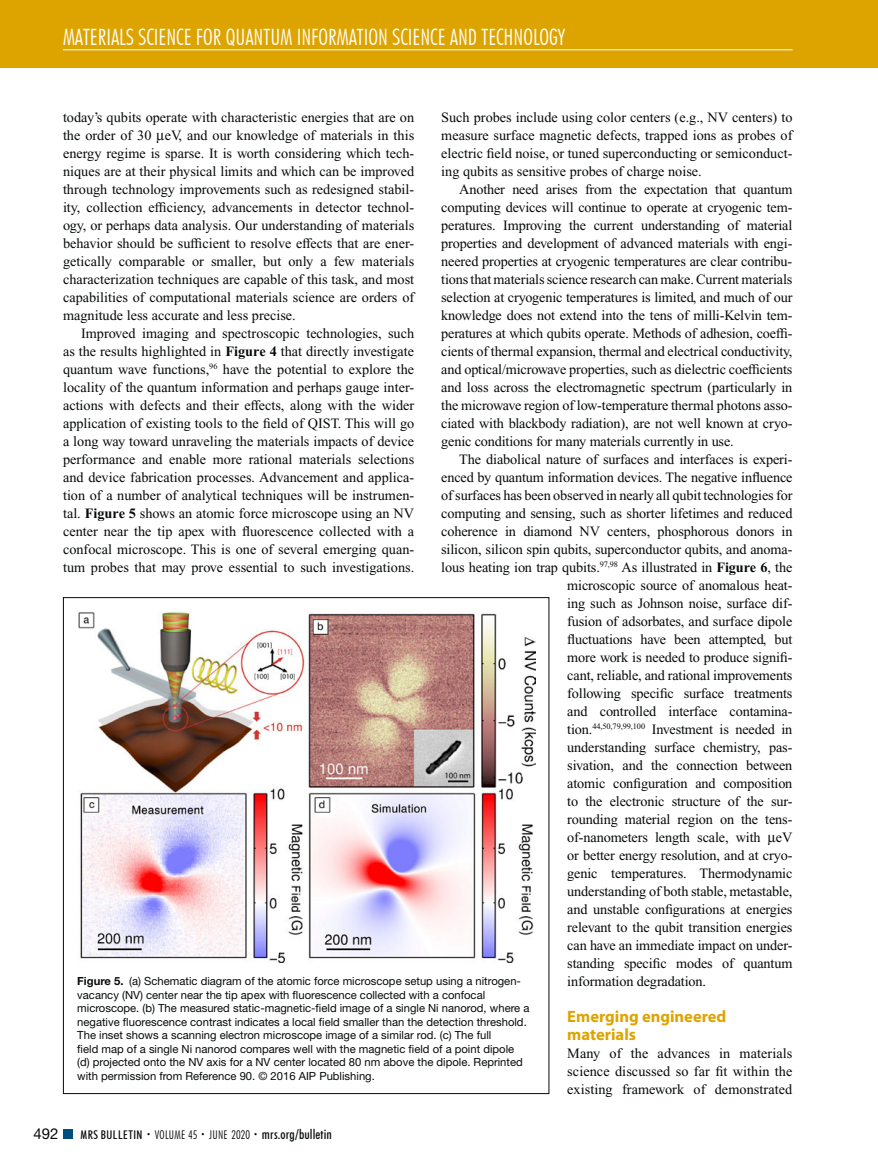
<style>
.page{position:relative;width:878px;height:1175px;background:#fff}
.page>*{position:absolute;margin:0;border:0;box-sizing:border-box;transform-origin:0 0}
.t1{font:300 condensed 22.5px "Futura BT";color:#fff}
.t2{font:700 16.5px/18px "Myriad Pro";color:#dda400}
.t3{font:15px "Helvetica Neue LT Std";color:#060b08}
.t4{font:14.25px/18px "Times New Roman PS Std";letter-spacing:-.01em;color:#060b08;text-align:justify}
.t5{font:300 condensed 12px "Futura BT";letter-spacing:.02em;color:#060b08}
.t6{font:11.25px/13.5px "Helvetica Neue LT Std";color:#060b08}
.s1{font-family:"Times New Roman";font-weight:700}
.s2{font-weight:700}
.s3{font-weight:500}
.s4{font-size:7.5px}
.s5{font-weight:500;font-size:13.5px}
</style>
<div class="page">
<div style="left:63px;top:1130px;width:9px;height:8px;background:#004e81"></div>
<div style="left:0;top:0;width:878px;height:68px;background:#dda400"></div>
<hr style="left:63px;top:49px;width:729px;height:1px;background:#fff">
<img style="left:78px;top:611px;width:457px;height:351px">
<h1 class="t1" style="left:63px;top:23px;width:503px">MATERIALS SCIENCE FOR QUANTUM INFORMATION SCIENCE AND TECHNOLOGY</h1>
<p class="t4" style="left:441px;top:109px;width:353px">Such probes include using color centers (e.g., NV centers) to measure surface magnetic defects, trapped ions as probes of electric field noise, or tuned superconducting or semiconduct&shy;ing qubits as sensitive probes of charge noise.</p>
<p class="t4" style="left:441px;top:181px;width:353px;text-indent:18px">Another need arises from the expectation that quantum computing devices will continue to operate at cryogenic tem&shy;peratures. Improving the current understanding of material properties and development of advanced materials with engi&shy;neered properties at cryogenic temperatures are clear contribu&shy;tions that materials science research can make. Current materials selection at cryogenic temperatures is limited, and much of our knowledge does not extend into the tens of milli-Kelvin tem&shy;peratures at which qubits operate. Methods of adhesion, coeffi&shy;cients of thermal expansion, thermal and electrical conductivity, and optical/microwave properties, such as dielectric coefficients and loss across the electromagnetic spectrum (particularly in the microwave region of low-temperature thermal photons asso&shy;ciated with blackbody radiation), are not well known at cryo&shy;genic conditions for many materials currently in use.</p>
<p class="t4" style="left:459px;top:451px;width:335px">The diabolical nature of surfaces and interfaces is experi-</p>
<p class="t4" style="left:441px;top:469px;width:353px">enced by quantum information devices. The negative influence</p>
<p class="t4" style="left:441px;top:487px;width:352px">of surfaces has been observed in nearly all qubit technologies for</p>
<p class="t4" style="left:441px;top:505px;width:353px">computing and sensing, such as shorter lifetimes and reduced</p>
<p class="t4" style="left:441px;top:523px;width:353px">coherence in diamond NV centers, phosphorous donors in</p>
<p class="t4" style="left:441px;top:541px;width:352px">silicon, silicon spin qubits, superconductor qubits, and anoma-</p>
<p class="t4" style="left:441px;top:559px;width:352px">lous heating ion trap qubits.<sup>97,98</sup> As illustrated in <span class="s1">Figure 6</span>, the</p>
<p class="t4" style="left:567px;top:577px;width:227px">microscopic source of anomalous heat-</p>
<p class="t4" style="left:567px;top:595px;width:226px">ing such as Johnson noise, surface dif-</p>
<p class="t4" style="left:567px;top:613px;width:227px">fusion of adsorbates, and surface dipole</p>
<p class="t4" style="left:567px;top:631px;width:226px">fluctuations have been attempted, but</p>
<p class="t4" style="left:567px;top:649px;width:227px">more work is needed to produce signifi-</p>
<p class="t4" style="left:567px;top:667px;width:227px">cant, reliable, and rational improvements</p>
<p class="t4" style="left:567px;top:685px;width:226px">following specific surface treatments</p>
<p class="t4" style="left:567px;top:703px;width:227px">and controlled interface contamina-</p>
<p class="t4" style="left:567px;top:721px;width:227px">tion.<sup>44,50,79,99,100</sup> Investment is needed in</p>
<p class="t4" style="left:567px;top:739px;width:226px">understanding surface chemistry, pas-</p>
<p class="t4" style="left:567px;top:757px;width:226px">sivation, and the connection between</p>
<p class="t4" style="left:567px;top:775px;width:227px">atomic configuration and composition</p>
<p class="t4" style="left:567px;top:793px;width:226px">to the electronic structure of the sur-</p>
<p class="t4" style="left:567px;top:811px;width:226px">rounding material region on the tens-</p>
<p class="t4" style="left:567px;top:829px;width:227px">of-nanometers length scale, with eV</p>
<p class="t4" style="left:567px;top:847px;width:226px">or better energy resolution, and at cryo-</p>
<p class="t4" style="left:567px;top:865px;width:227px">genic temperatures. Thermodynamic</p>
<p class="t4" style="left:567px;top:883px;width:227px">understanding of both stable, metastable,</p>
<p class="t4" style="left:567px;top:901px;width:226px">and unstable configurations at energies</p>
<p class="t4" style="left:567px;top:919px;width:226px">relevant to the qubit transition energies</p>
<p class="t4" style="left:567px;top:937px;width:226px">can have an immediate impact on under-</p>
<p class="t4" style="left:567px;top:955px;width:226px">standing specific modes of quantum</p>
<p class="t4" style="left:567px;top:973px;width:140px">information degradation.</p>
<p class="t2" style="left:567px;top:1008px;width:161px">Emerging engineered materials</p>
<p class="t4" style="left:567px;top:1045px;width:227px">Many of the advances in materials science discussed so far fit within the existing framework of demonstrated</p>
<p class="t4" style="left:63px;top:109px;width:353px">today’s qubits operate with characteristic energies that are on the order of 30 eV, and our knowledge of materials in this energy regime is sparse. It is worth considering which tech&shy;niques are at their physical limits and which can be improved through technology improvements such as redesigned stabil&shy;ity, collection efficiency, advancements in detector technol&shy;ogy, or perhaps data analysis. Our understanding of materials behavior should be sufficient to resolve effects that are ener&shy;getically comparable or smaller, but only a few materials characterization techniques are capable of this task, and most capabilities of computational materials science are orders of magnitude less accurate and less precise.</p>
<p class="t4" style="left:63px;top:325px;width:353px;text-indent:18px">Improved imaging and spectroscopic technologies, such as the results highlighted in <span class="s1">Figure 4</span> that directly investigate quantum wave functions,<sup>96</sup> have the potential to explore the locality of the quantum information and perhaps gauge inter&shy;actions with defects and their effects, along with the wider application of existing tools to the field of QIST. This will go a long way toward unraveling the materials impacts of device performance and enable more rational materials selections and device fabrication processes. Advancement and applica&shy;tion of a number of analytical techniques will be instrumen&shy;tal. <span class="s1">Figure 5</span> shows an atomic force microscope using an NV center near the tip apex with fluorescence collected with a confocal microscope. This is one of several emerging quan&shy;tum probes that may prove essential to such investigations.</p>
<p class="t6" style="left:77px;top:975px;width:453px"><span class="s2">Figure 5.</span> (a) Schematic diagram of the atomic force microscope setup using a nitrogen&shy;vacancy (NV) center near the tip apex with fluorescence collected with a confocal microscope. (b) The measured static-magnetic-field image of a single Ni nanorod, where a negative fluorescence contrast indicates a local field smaller than the detection threshold.<br>The inset shows a scanning electron microscope image of a similar rod. (c) The full<br>field map of a single Ni nanorod compares well with the magnetic field of a point dipole (d) projected onto the NV axis for a NV center located 80 nm above the dipole. Reprinted with permission from Reference 90. © 2016 AIP Publishing.</p>
<p class="t3" style="left:33px;top:1128px;width:27px">492</p>
<p class="t5" style="left:81px;top:1127px;width:253px"><span class="s3">MRS BULLETIN</span> <span class="s4">•</span> VOLUME 45 <span class="s4">•</span> JUNE 2020 <span class="s4">•</span> <span class="s5">mrs.org/bulletin</span></p>
</div>
